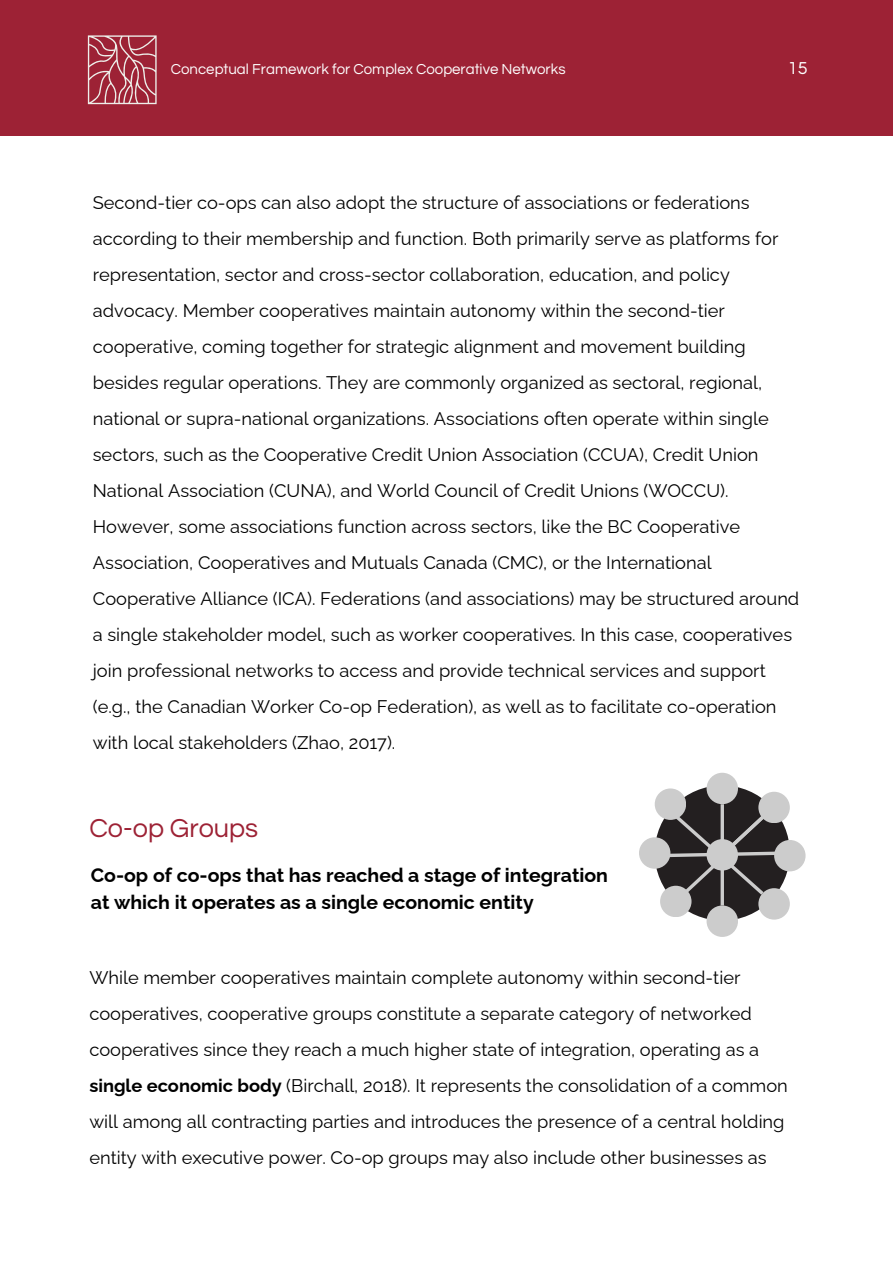
<style>
.page{position:relative;width:893px;height:1264px;background:#fff}
.page>*{position:absolute;margin:0;border:0;box-sizing:border-box;transform-origin:0 0}
.t1{font:27px "Questrial";color:#9d2235}
.t2{font:700 19.5px/27px "Raleway";color:#000}
.t3{font:18.3px/36px "Raleway";color:#000}
.t4{font:18px "Questrial";color:#fefefe}
.t5{font:15px "Questrial";color:#fefefe}
.s1{font-weight:700}
</style>
<div class="page">
<div style="left:0;top:0;width:892px;height:136px;background:#9d2235"></div>
<svg style="left:88px;top:35px;width:68px;height:69px"></svg>
<div style="left:654px;top:785px;width:135px;height:135px;background:#231f20;border-radius:50%"></div>
<div style="left:654px;top:788px;width:32px;height:32px;background:#ccc;border-radius:50%"></div>
<div style="left:706px;top:772px;width:32px;height:32px;background:#ccc;border-radius:50%"></div>
<div style="left:706px;top:905px;width:32px;height:31px;background:#ccc;border-radius:50%"></div>
<div style="left:639px;top:837px;width:31px;height:31px;background:#ccc;border-radius:50%"></div>
<div style="left:758px;top:791px;width:31px;height:32px;background:#ccc;border-radius:50%"></div>
<div style="left:758px;top:888px;width:31px;height:31px;background:#ccc;border-radius:50%"></div>
<div style="left:660px;top:885px;width:31px;height:32px;background:#ccc;border-radius:50%"></div>
<svg style="left:647px;top:802px;width:145px;height:103px"></svg>
<div style="left:774px;top:840px;width:31px;height:31px;background:#ccc;border-radius:50%"></div>
<p class="t5" style="left:171px;top:62px;width:396px">Conceptual Framework for Complex Cooperative Networks</p>
<p class="t4" style="left:787px;top:60px;width:21px">15</p>
<p class="t3" style="left:93px;top:184px;width:708px">Second-tier co-ops can also adopt the structure of associations or federations according to their membership and function. Both primarily serve as platforms for representation, sector and cross-sector collaboration, education, and policy advocacy. Member cooperatives maintain autonomy within the second-tier cooperative, coming together for strategic alignment and movement building besides regular operations. They are commonly organized as sectoral, regional, national or supra-national organizations. Associations often operate within single sectors, such as the Cooperative Credit Union Association (CCUA), Credit Union National Association (CUNA), and World Council of Credit Unions (WOCCU).<br>However, some associations function across sectors, like the BC Cooperative Association, Cooperatives and Mutuals Canada (CMC), or the International Cooperative Alliance (ICA). Federations (and associations) may be structured around a single stakeholder model, such as worker cooperatives. In this case, cooperatives join professional networks to access and provide technical services and support (e.g., the Canadian Worker Co-op Federation), as well as to facilitate co-operation with local stakeholders (Zhao, 2017).</p>
<h3 class="t1" style="left:89px;top:814px;width:170px">Co-op Groups</h3>
<h1 class="t2" style="left:91px;top:861px;width:518px">Co-op of co-ops that has reached a stage of integration at which it operates as a single economic entity</h1>
<h2 class="t3" style="left:89px;top:959px;width:700px">While member cooperatives maintain complete autonomy within second-tier cooperatives, cooperative groups constitute a separate category of networked cooperatives since they reach a much higher state of integration, operating as a <span class="s1">single economic body</span> (Birchall, 2018). It represents the consolidation of a common will among all contracting parties and introduces the presence of a central holding entity with executive power. Co-op groups may also include other businesses as</h2>
</div>
